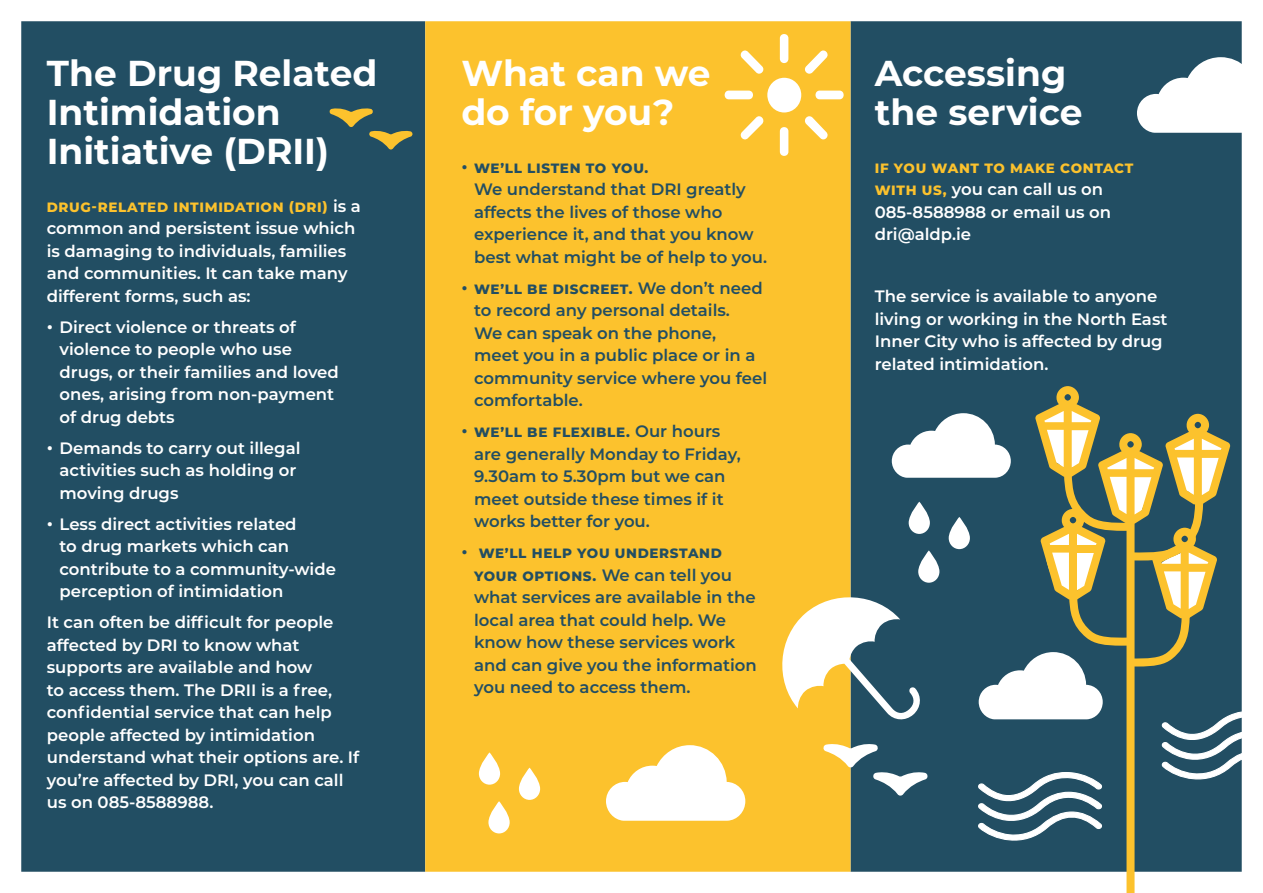
<style>
.page{position:relative;width:1263px;height:893px;background:#fff}
.page>*{position:absolute;margin:0;border:0;box-sizing:border-box;transform-origin:0 0}
.t1{font:700 36px/39px "Montserrat";color:#fff}
.t2{font:600 16.5px/22.5px "Montserrat";color:#fff}
.t3{font:600 16.5px/22.5px "Montserrat";color:#224e63}
.t4{font:800 13.5px/22.5px "Montserrat";letter-spacing:.05em;color:#224e63}
.t5{font:800 13.5px "Montserrat";letter-spacing:.05em;color:#fcc22d}
.s1{font-weight:600;font-size:16.5px;color:#fff}
.s2{font-weight:700}
.s3{font-weight:700;font-size:16.5px}
.s4{font-weight:600;font-size:16.5px}
.s5{font-weight:800;font-size:13.5px;color:#fcc22d}
</style>
<div class="page">
<div style="left:21px;top:21px;width:404px;height:851px;background:#224e63"></div>
<div style="left:425px;top:21px;width:350px;height:851px;background:#fcc22d"></div>
<div style="left:767px;top:78px;width:34px;height:34px;background:#fff;border-radius:50%"></div>
<svg style="left:738px;top:48px;width:28px;height:28px"></svg>
<svg style="left:723px;top:91px;width:31px;height:8px"></svg>
<svg style="left:738px;top:114px;width:28px;height:28px"></svg>
<svg style="left:329px;top:107px;width:84px;height:43px;background:#546856"></svg>
<svg style="left:519px;top:768px;width:21px;height:32px"></svg>
<svg style="left:479px;top:752px;width:21px;height:33px"></svg>
<svg style="left:488px;top:801px;width:22px;height:32px"></svg>
<svg style="left:606px;top:745px;width:139px;height:76px"></svg>
<svg style="left:775px;top:21px;width:467px;height:872px;background:#64786b"></svg>
<h1 class="t1" style="left:47px;top:51px;width:332px">The Drug Related<br>Intimidation<br>Initiative (DRII)</h1>
<p class="t5" style="left:47px;top:197px;width:316px">DRUG-RELATED INTIMIDATION (DRI) <span class="s1">is a</span></p>
<p class="t2" style="left:47px;top:216px;width:310px">common and persistent issue which is damaging to individuals, families and communities. It can take many different forms, such as:</p>
<p class="t2" style="left:60px;top:315px;width:281px;text-indent:-13px"><span class="s2">•</span> Direct violence or threats of violence to people who use drugs, or their families and loved ones, arising from non-payment of drug debts</p>
<p class="t2" style="left:60px;top:436px;width:242px;text-indent:-13px"><span class="s2">•</span> Demands to carry out illegal activities such as holding or moving drugs</p>
<p class="t2" style="left:60px;top:512px;width:278px;text-indent:-13px"><span class="s2">•</span> Less direct activities related<br>to drug markets which can contribute to a community-wide perception of intimidation</p>
<p class="t2" style="left:47px;top:610px;width:314px">It can often be difficult for people affected by DRI to know what supports are available and how<br>to access them. The DRII is a free, confidential service that can help people affected by intimidation understand what their options are. If you’re affected by DRI, you can call us on 085-8588988.</p>
<h1 class="t1" style="left:461px;top:51px;width:251px">What can we do for you?</h1>
<p class="t4" style="left:461px;top:156px;width:189px"><span class="s3">•</span> WE’LL LISTEN TO YOU.</p>
<p class="t3" style="left:474px;top:177px;width:294px">We understand that DRI greatly affects the lives of those who experience it, and that you know best what might be of help to you.</p>
<p class="t4" style="left:461px;top:277px;width:303px"><span class="s3">•</span> WE’LL BE DISCREET. <span class="s4">We don’t need</span></p>
<p class="t3" style="left:474px;top:298px;width:294px">to record any personal details.<br>We can speak on the phone,<br>meet you in a public place or in a community service where you feel comfortable.</p>
<p class="t4" style="left:461px;top:420px;width:260px"><span class="s3">•</span> WE’LL BE FLEXIBLE. <span class="s4">Our hours</span></p>
<p class="t3" style="left:474px;top:442px;width:268px">are generally Monday to Friday,<br>9.30am to 5.30pm but we can meet outside these times if it works better for you.</p>
<p class="t4" style="left:474px;top:541px;width:259px;text-indent:-13px"><span class="s3">•</span> WE’LL HELP YOU UNDERSTAND<br>YOUR OPTIONS. <span class="s4">We can tell you</span></p>
<p class="t3" style="left:474px;top:585px;width:284px">what services are available in the local area that could help. We know how these services work and can give you the information you need to access them.</p>
<h1 class="t1" style="left:875px;top:51px;width:209px">Accessing the service</h1>
<p class="t5" style="left:875px;top:158px;width:260px">IF YOU WANT TO MAKE CONTACT</p>
<p class="t2" style="left:875px;top:177px;width:238px"><span class="s5">WITH US,</span> you can call us on<br>085-8588988 or email us on dri@aldp.ie</p>
<p class="t2" style="left:875px;top:284px;width:294px">The service is available to anyone living or working in the North East<br>Inner City who is affected by drug related intimidation.</p>
</div>
